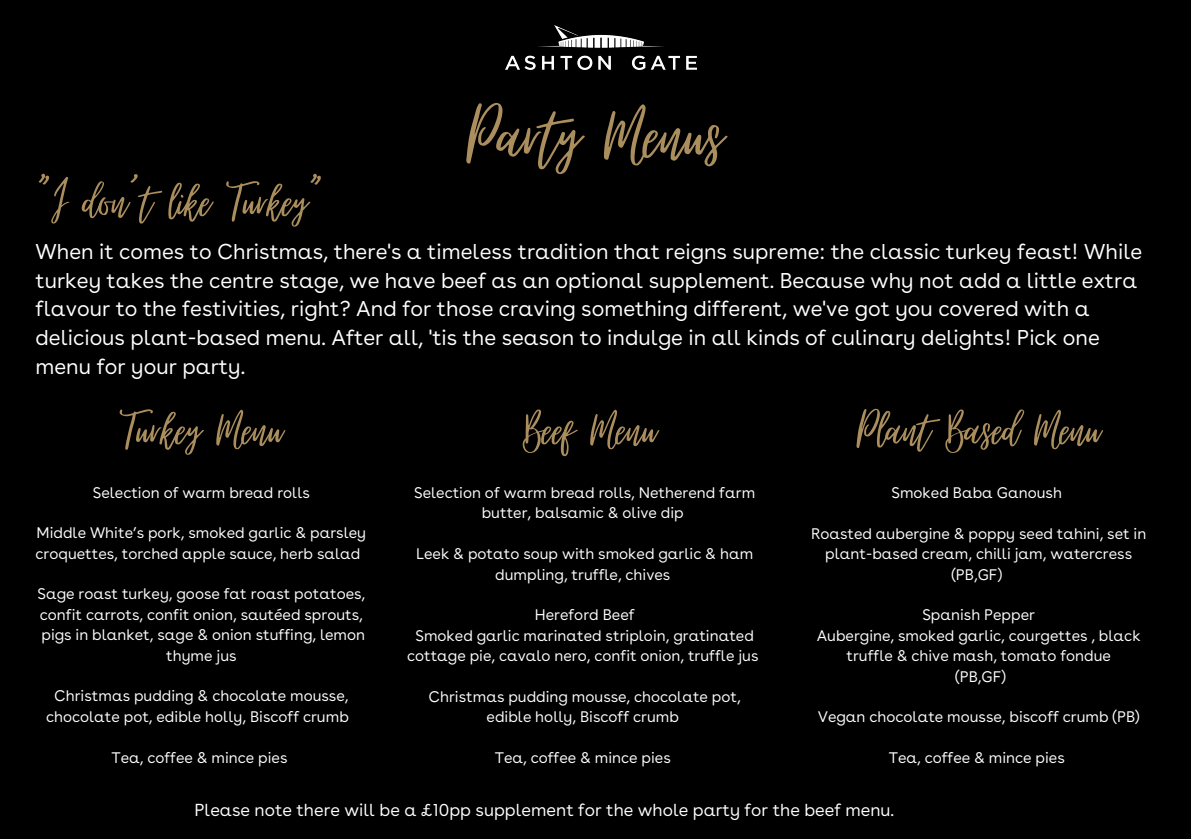
<style>
.page{position:relative;width:1191px;height:839px;background:#fff}
.page>*{position:absolute;margin:0;border:0;box-sizing:border-box;transform-origin:0 0}
.t1{font:98px "Virtual";color:#ab8e5e}
.t2{font:63.4px "Virtual";color:#ab8e5e}
.t3{font:21.4px/28.4px "Buenos Aires";color:#fff}
.t4{font:17.4px "Buenos Aires";color:#fff}
.t5{font:15.2px/20.4px "Buenos Aires";color:#fff;text-align:center}
</style>
<div class="page">
<div style="left:0;top:0;width:1191px;height:838px;background:#000"></div>
<img style="left:506px;top:26px;width:190px;height:43px">
<h2 class="t1" style="left:468px;top:83px;width:256px">Party Menus</h2>
<h1 class="t2" style="left:36px;top:167px;width:290px">“I don’t like Turkey”</h1>
<h3 class="t3" style="left:36px;top:237px;width:1108px">When it comes to Christmas, there's a timeless tradition that reigns supreme: the classic turkey feast! While turkey takes the centre stage, we have beef as an optional supplement. Because why not add a little extra flavour to the festivities, right? And for those craving something different, we've got you covered with a delicious plant-based menu. After all, 'tis the season to indulge in all kinds of culinary delights! Pick one menu for your party.</h3>
<h2 class="t2" style="left:121px;top:395px;width:163px">Turkey Menu</h2>
<h2 class="t2" style="left:524px;top:395px;width:134px">Beef Menu</h2>
<h2 class="t2" style="left:857px;top:395px;width:244px">Plant Based Menu</h2>
<p class="t5" style="left:93px;top:482px;width:219px">Selection of warm bread rolls</p>
<p class="t5" style="left:36px;top:522px;width:332px;text-align:left">Middle White’s pork, smoked garlic &amp; parsley croquettes, torched apple sauce, herb salad</p>
<p class="t5" style="left:38px;top:583px;width:329px;text-align:left">Sage roast turkey, goose fat roast potatoes, confit carrots, confit onion, sautéed sprouts,</p>
<p class="t5" style="left:41px;top:624px;width:325px">pigs in blanket, sage &amp; onion stuffing, lemon thyme jus</p>
<p class="t5" style="left:46px;top:685px;width:304px">Christmas pudding &amp; chocolate mousse, chocolate pot, edible holly, Biscoff crumb</p>
<p class="t5" style="left:111px;top:747px;width:178px">Tea, coffee &amp; mince pies</p>
<p class="t5" style="left:414px;top:482px;width:343px">Selection of warm bread rolls, Netherend farm butter, balsamic &amp; olive dip</p>
<p class="t5" style="left:416px;top:543px;width:339px">Leek &amp; potato soup with smoked garlic &amp; ham dumpling, truffle, chives</p>
<p class="t5" style="left:535px;top:604px;width:101px">Hereford Beef</p>
<p class="t5" style="left:407px;top:625px;width:353px">Smoked garlic marinated striploin, gratinated cottage pie, cavalo nero, confit onion, truffle jus</p>
<p class="t5" style="left:429px;top:686px;width:314px">Christmas pudding mousse, chocolate pot, edible holly, Biscoff crumb</p>
<p class="t5" style="left:495px;top:747px;width:178px">Tea, coffee &amp; mince pies</p>
<h4 class="t4" style="left:195px;top:799px;width:701px">Please note there will be a £10pp supplement for the whole party for the beef menu.</h4>
<p class="t5" style="left:891px;top:482px;width:172px">Smoked Baba Ganoush</p>
<p class="t5" style="left:811px;top:523px;width:337px">Roasted aubergine &amp; poppy seed tahini, set in plant-based cream, chilli jam, watercress (PB,GF)</p>
<p class="t5" style="left:922px;top:604px;width:114px">Spanish Pepper</p>
<p class="t5" style="left:817px;top:625px;width:325px">Aubergine, smoked garlic, courgettes , black truffle &amp; chive mash, tomato fondue</p>
<p class="t5" style="left:955px;top:666px;width:52px">(PB,GF)</p>
<p class="t5" style="left:818px;top:706px;width:324px">Vegan chocolate mousse, biscoff crumb (PB)</p>
<p class="t5" style="left:889px;top:747px;width:178px">Tea, coffee &amp; mince pies</p>
</div>
